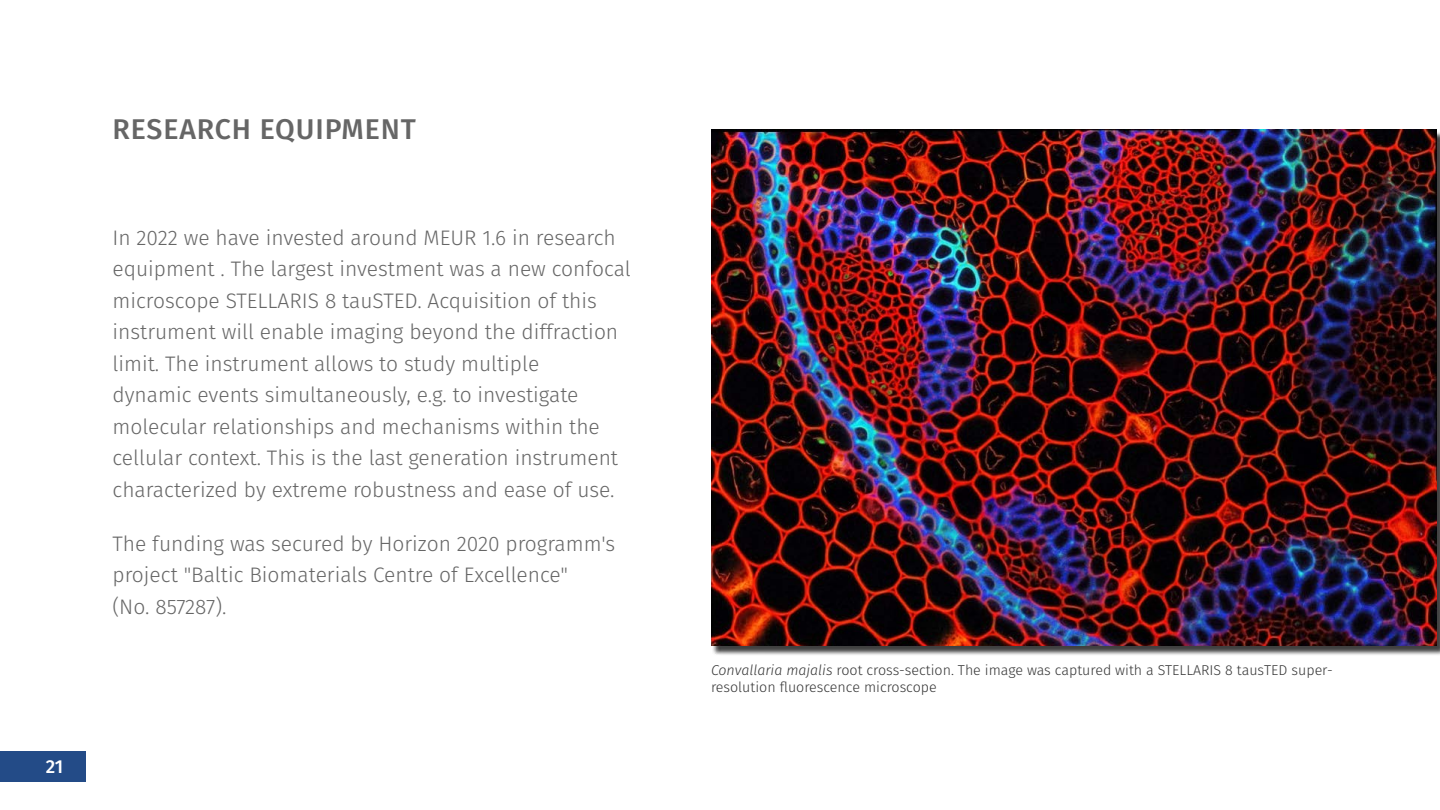
<style>
.page{position:relative;width:1440px;height:810px;background:#fff}
.page>*{position:absolute;margin:0;border:0;box-sizing:border-box;transform-origin:0 0}
.Title_-_38pt{font:500 28.5px "Fira Sans";letter-spacing:.03em;color:#666}
.Body_Text{font:300 21px/31.5px "Fira Sans";color:#666}
.t1{font:500 18.75px "Fira Sans";color:#fff}
.t2{font:300 14.25px/17.1px "Fira Sans";color:#363636}
.s1{font-style:italic}
</style>
<div class="page">
<div style="left:0;top:752px;width:86px;height:30px;background:#234b87"></div>
<div style="left:712px;top:131px;width:728px;height:524px;background:#000;opacity:.75"></div>
<img style="left:711px;top:130px;width:726px;height:516px">
<p class="Title_-_38pt" style="left:113px;top:106px;width:305px">RESEARCH EQUIPMENT</p>
<p class="Body_Text" style="left:112px;top:221px;width:520px">In 2022 we have invested around MEUR 1.6 in research equipment . The largest investment was a new confocal microscope STELLARIS 8 tauSTED. Acquisition of this instrument will enable imaging beyond the diffraction limit. The instrument allows to study multiple<br>dynamic events simultaneously, e.g. to investigate molecular relationships and mechanisms within the cellular context. This is the last generation instrument characterized by extreme robustness and ease of use.</p>
<p class="Body_Text" style="left:112px;top:527px;width:504px">The funding was secured by Horizon 2020 programm's project "Baltic Biomaterials Centre of Excellence"<br>(No. 857287).</p>
<p class="t1" style="left:46px;top:752px;width:19px">21</p>
<p class="t2" style="left:711px;top:661px;width:623px"><span class="s1">Convallaria majalis</span> root cross-section. The image was captured with a STELLARIS 8 tausTED super&shy;resolution fluorescence microscope</p>
</div>
